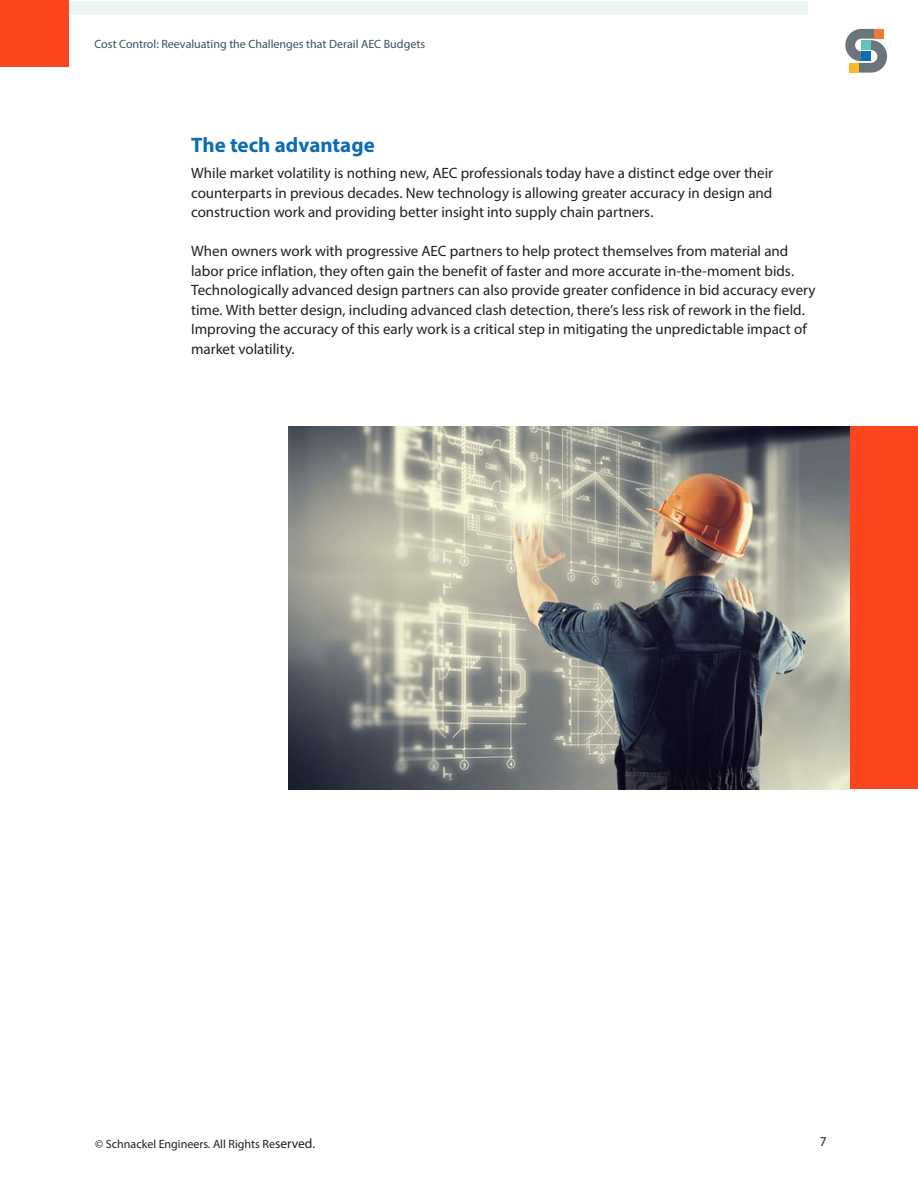
<style>
.page{position:relative;width:918px;height:1188px;background:#fff}
.page>*{position:absolute;margin:0;border:0;box-sizing:border-box;transform-origin:0 0}
.Paragraph_Style_1{font:700 21px "Myriad Pro";color:#0d6cb6}
.t1{font:15px/19.5px "Myriad Pro";color:#231f20;text-align:justify}
.t2{font:13.5px "Myriad Pro";color:#231f20}
.t3{font:12px "Myriad Pro";color:#3d4f59}
.t4{font:12px "Myriad Pro";color:#231f20}
.s1{font-size:13.5px}
</style>
<div class="page">
<div style="left:68px;top:2px;width:740px;height:13px;background:#edf4f4"></div>
<svg style="left:845px;top:29px;width:42px;height:44px"></svg>
<div style="left:849px;top:63px;width:9px;height:10px;background:#fcb825"></div>
<div style="left:861px;top:52px;width:10px;height:9px;background:#0d6cb6"></div>
<div style="left:861px;top:40px;width:10px;height:10px;background:#5fc4b9"></div>
<div style="left:874px;top:29px;width:10px;height:10px;background:#f37736"></div>
<div style="left:0;top:0;width:68px;height:67px;background:#fb451e"></div>
<div style="left:850px;top:426px;width:68px;height:363px;background:#fb451e"></div>
<img style="left:288px;top:426px;width:562px;height:363px">
<p class="t3" style="left:94px;top:37px;width:332px">Cost Control: Reevaluating the Challenges that Derail AEC Budgets</p>
<p class="Paragraph_Style_1" style="left:191px;top:131px;width:185px">The tech advantage</p>
<p class="t1" style="left:191px;top:163px;width:584px">While market volatility is nothing new, AEC professionals today have a distinct edge over their counterparts in previous decades. New technology is allowing greater accuracy in design and construction work and providing better insight into supply chain partners.</p>
<p class="t1" style="left:191px;top:241px;width:626px;text-align:left">When owners work with progressive AEC partners to help protect themselves from material and labor price inflation, they often gain the benefit of faster and more accurate in-the-moment bids.<br>Technologically advanced design partners can also provide greater confidence in bid accuracy every time. With better design, including advanced clash detection, there’s less risk of rework in the field.<br>Improving the accuracy of this early work is a critical step in mitigating the unpredictable impact of market volatility.</p>
<p class="t4" style="left:95px;top:1136px;width:222px">© Schnackel Engineers. All Rights Re<span class="s1">served.</span></p>
<p class="t2" style="left:820px;top:1133px;width:8px">7</p>
</div>
